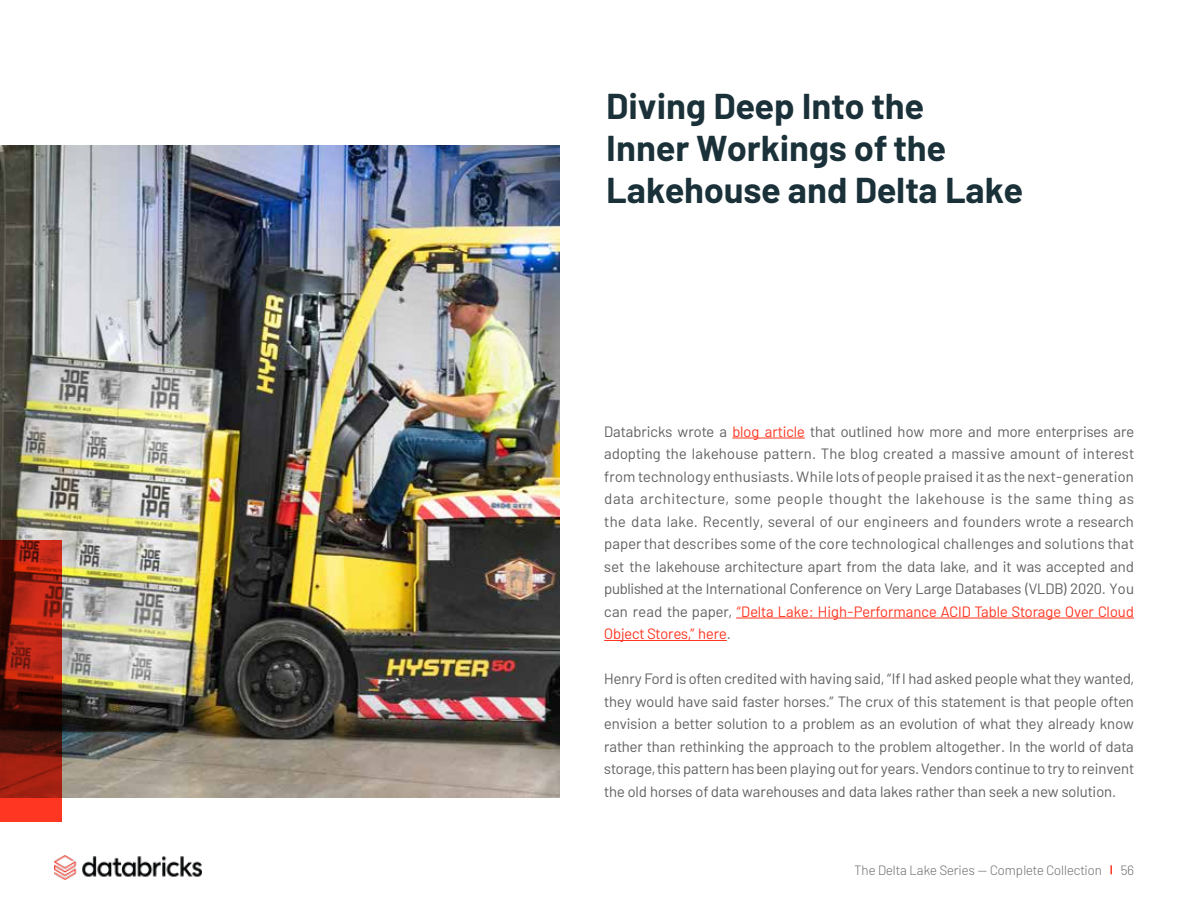
<style>
.page{position:relative;width:1188px;height:918px;background:#fff}
.page>*{position:absolute;margin:0;border:0;box-sizing:border-box;transform-origin:0 0}
.t1{font:700 36px/42px "Barlow";color:#1b3139}
.t2{font:15px/22.5px "Barlow";color:#606060;text-align:justify}
.t3{font:300 13.5px "Barlow";color:#6d6e71}
.s1{color:#ff3621}
</style>
<div class="page">
<img style="left:0;top:146px;width:559px;height:652px">
<svg style="left:0;top:541px;width:62px;height:281px;background:#871c0f"></svg>
<svg style="left:1110px;top:865px;width:2px;height:9px"></svg>
<img style="left:54px;top:856px;width:148px;height:23px">
<hr style="left:732px;top:438px;width:73px;height:1px;background:#ff3621">
<hr style="left:736px;top:618px;width:398px;height:1px;background:#ff3621">
<hr style="left:604px;top:640px;width:123px;height:1px;background:#ff3621">
<h1 class="t1" style="left:606px;top:82px;width:418px">Diving Deep Into the<br>Inner Workings of the<br>Lakehouse and Delta Lake</h1>
<p class="t2" style="left:604px;top:419px;width:531px">Databricks wrote a <span class="s1">blog article</span> that outlined how more and more enterprises are adopting the lakehouse pattern. The blog created a massive amount of interest from technology enthusiasts. While lots of people praised it as the next-generation data architecture, some people thought the lakehouse is the same thing as the data lake. Recently, several of our engineers and founders wrote a research paper that describes some of the core technological challenges and solutions that set the lakehouse architecture apart from the data lake, and it was accepted and published at the International Conference on Very Large Databases (VLDB) 2020. You can read the paper, <span class="s1">“Delta Lake: High-Performance ACID Table Storage Over Cloud Object Stores,” here</span>.</p>
<p class="t2" style="left:604px;top:666px;width:531px">Henry Ford is often credited with having said, “If I had asked people what they wanted, they would have said faster horses.” The crux of this statement is that people often envision a better solution to a problem as an evolution of what they already know rather than rethinking the approach to the problem altogether. In the world of data storage, this pattern has been playing out for years. Vendors continue to try to reinvent the old horses of data warehouses and data lakes rather than seek a new solution.</p>
<p class="t3" style="left:855px;top:860px;width:249px">The Delta Lake Series — Complete Collection</p>
<p class="t3" style="left:1121px;top:860px;width:15px">56</p>
</div>
